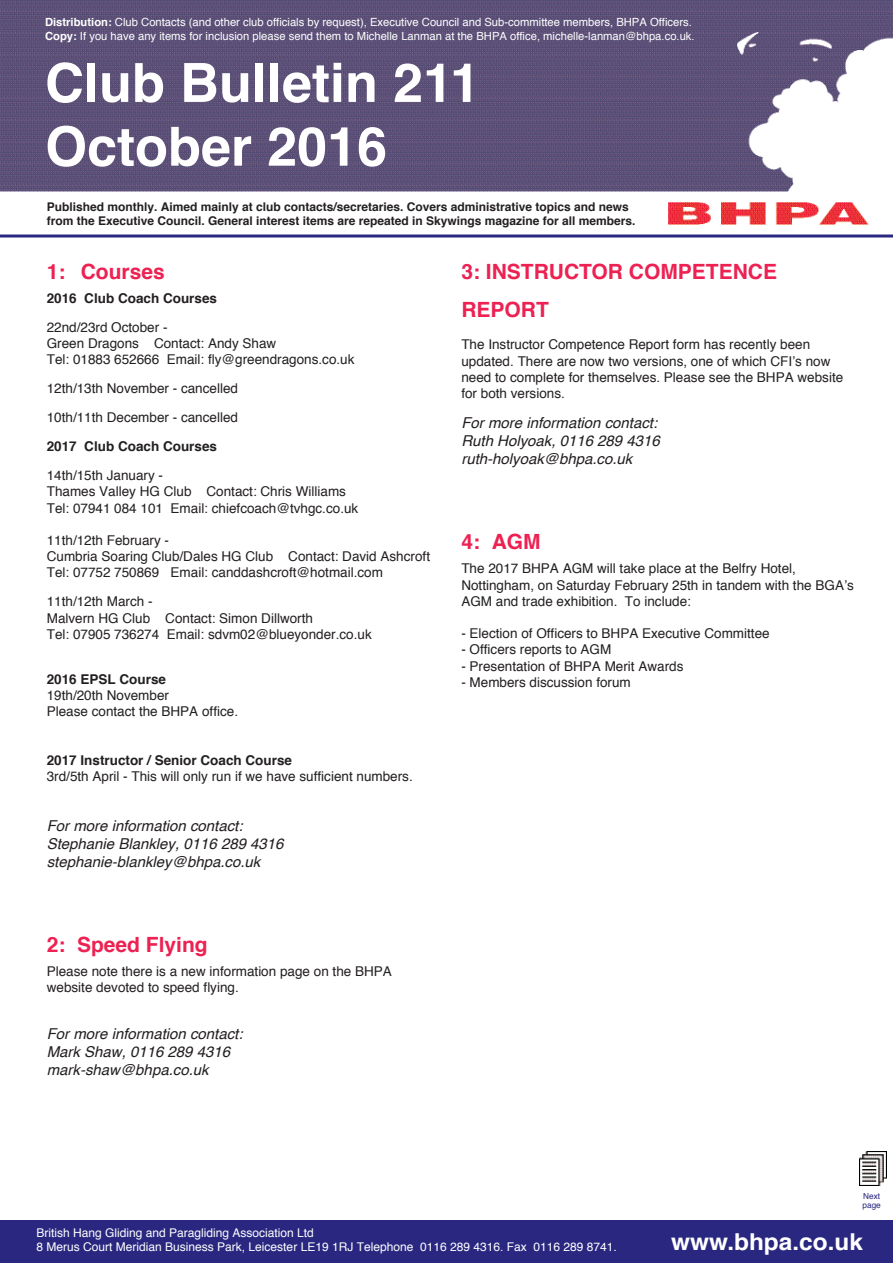
<style>
.page{position:relative;width:893px;height:1263px;background:#fff}
.page>*{position:absolute;margin:0;border:0;box-sizing:border-box;transform-origin:0 0}
.t1{font:700 54px/63.8px "Helvetica";color:#fff}
.t2{font:700 23.25px "Helvetica";color:#fff;scale:1.05 1}
.t3{font:700 21px/38px "Helvetica";color:#ed2152}
.t4{font:italic 15px/18px "Helvetica";color:#231f20}
.t5{font:13.5px/16.2px "Helvetica";color:#231f20}
.t6{font:700 13.5px "Helvetica";color:#231f20}
.t7{font:700 12px/14.4px "Helvetica";color:#231f20}
.t8{font:12px/14.4px "Helvetica";color:#fff}
.t9{font:11.25px/13.5px "Helvetica";color:#fff}
.t10{font:8.25px/9.9px "Helvetica";color:#292780}
.s1{font-weight:700}
</style>
<div class="page">
<img style="left:0;top:0;width:893px;height:225px">
<div style="left:0;top:1220px;width:893px;height:43px;background:#292780"></div>
<hr style="left:0;top:234px;width:893px;height:3px;background:#292780">
<img style="left:859px;top:1151px;width:27px;height:35px">
<p class="t9" style="left:45px;top:16px;width:651px"><span class="s1">Distribution:</span> Club Contacts (and other club officials by request), Executive Council and Sub-committee members, BHPA Officers.<br><span class="s1">Copy:</span> If you have any items for inclusion please send them to Michelle Lanman at the BHPA office, michelle-lanman@bhpa.co.uk.</p>
<h1 class="t1" style="left:45px;top:55px;width:437px">Club Bulletin 211<br>October 2016</h1>
<p class="t7" style="left:47px;top:200px;width:590px">Published monthly. Aimed mainly at club contacts/secretaries. Covers administrative topics and news from the Executive Council. General interest items are repeated in Skywings magazine for all members.</p>
<h3 class="t3" style="left:47px;top:254px;width:120px">1: Courses</h3>
<p class="t6" style="left:47px;top:293px;width:172px">2016 Club Coach Courses</p>
<p class="t5" style="left:47px;top:320px;width:309px">22nd/23rd October -<br>Green Dragons Contact: Andy Shaw<br>Tel: 01883 652666 Email: fly@greendragons.co.uk</p>
<p class="t5" style="left:47px;top:375px;width:193px;line-height:29px">12th/13th November - cancelled<br>10th/11th December - cancelled</p>
<p class="t6" style="left:47px;top:441px;width:172px">2017 Club Coach Courses</p>
<p class="t5" style="left:47px;top:468px;width:313px">14th/15th January -<br>Thames Valley HG Club Contact: Chris Williams<br>Tel: 07941 084 101 Email: chiefcoach@tvhgc.co.uk</p>
<p class="t5" style="left:47px;top:533px;width:385px">11th/12th February -<br>Cumbria Soaring Club/Dales HG Club Contact: David Ashcroft<br>Tel: 07752 750869 Email: canddashcroft@hotmail.com</p>
<p class="t5" style="left:47px;top:594px;width:327px">11th/12th March -<br>Malvern HG Club Contact: Simon Dillworth<br>Tel: 07905 736274 Email: sdvm02@blueyonder.co.uk</p>
<p class="t6" style="left:47px;top:673px;width:121px">2016 EPSL Course</p>
<p class="t5" style="left:47px;top:688px;width:193px">19th/20th November<br>Please contact the BHPA office.</p>
<p class="t6" style="left:47px;top:754px;width:247px">2017 Instructor / Senior Coach Course</p>
<p class="t5" style="left:47px;top:769px;width:368px">3rd/5th April - This will only run if we have sufficient numbers.</p>
<p class="t4" style="left:47px;top:818px;width:238px">For more information contact:<br>Stephanie Blankley, 0116 289 4316 stephanie-blankley@bhpa.co.uk</p>
<h3 class="t3" style="left:47px;top:927px;width:162px">2: Speed Flying</h3>
<p class="t5" style="left:47px;top:964px;width:347px">Please note there is a new information page on the BHPA website devoted to speed flying.</p>
<p class="t4" style="left:47px;top:1025px;width:197px">For more information contact:<br>Mark Shaw, 0116 289 4316 mark-shaw@bhpa.co.uk</p>
<h3 class="t3" style="left:461px;top:254px;width:317px">3: INSTRUCTOR COMPETENCE<br>REPORT</h3>
<p class="t5" style="left:461px;top:338px;width:383px">The Instructor Competence Report form has recently been updated. There are now two versions, one of which CFI’s now need to complete for themselves. Please see the BHPA website for both versions.</p>
<p class="t4" style="left:461px;top:415px;width:200px">For more information contact:<br>Ruth Holyoak, 0116 289 4316 ruth-holyoak@bhpa.co.uk</p>
<h3 class="t3" style="left:461px;top:525px;width:81px">4: AGM</h3>
<p class="t5" style="left:461px;top:562px;width:394px">The 2017 BHPA AGM will take place at the Belfry Hotel,<br>Nottingham, on Saturday February 25th in tandem with the BGA’s<br>AGM and trade exhibition. To include:</p>
<p class="t5" style="left:461px;top:626px;width:310px">- Election of Officers to BHPA Executive Committee</p>
<p class="t5" style="left:461px;top:643px;width:151px">- Officers reports to AGM</p>
<p class="t5" style="left:461px;top:659px;width:224px">- Presentation of BHPA Merit Awards</p>
<p class="t5" style="left:461px;top:675px;width:171px">- Members discussion forum</p>
<p class="t10" style="left:862px;top:1191px;width:20px">Next page</p>
<p class="t8" style="left:36px;top:1226px;width:582px">British Hang Gliding and Paragliding Association Ltd<br>8 Merus Court Meridian Business Park, Leicester LE19 1RJ Telephone 0116 289 4316. Fax 0116 289 8741.</p>
<h2 class="t2" style="left:671px;top:1232px;width:184px">www.bhpa.co.uk</h2>
</div>
